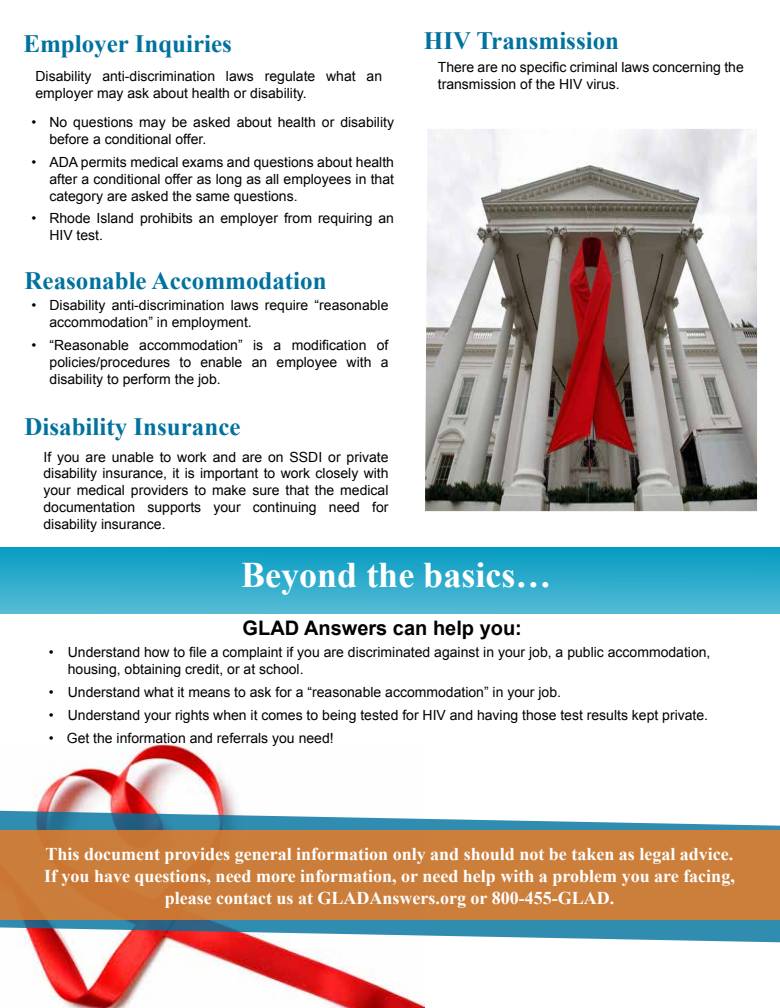
<style>
.page{position:relative;width:780px;height:1008px;background:#fff}
.page>*{position:absolute;margin:0;border:0;box-sizing:border-box;transform-origin:0 0}
.t1{font:700 36px "Times New Roman";color:#fff}
.t2{font:700 25px "Times New Roman";color:#00729e}
.t3{font:700 20px "Arial";color:#000}
.t4{font:700 18px/21.6px "Times New Roman";color:#fff;text-align:center}
.t5{font:14px/16.8px "Arial";color:#000}
</style>
<div class="page">
<img style="left:0;top:744px;width:424px;height:264px">
<div style="left:0;top:547px;width:780px;height:67px;background:linear-gradient(to bottom,#069cc2,#56bbd6)"></div>
<svg style="left:0;top:811px;width:780px;height:132px;fill:#318db0"></svg>
<div style="left:0;top:831px;width:780px;height:89px;background:#cb7e3b"></div>
<img style="left:425px;top:129px;width:332px;height:382px">
<h2 class="t2" style="left:23px;top:26px;width:210px">Employer Inquiries</h2>
<p class="t5" style="left:36px;top:68px;width:348px">Disability anti-discrimination laws regulate what an employer may ask about health or disability.</p>
<p class="t5" style="left:49px;top:114px;width:346px;text-indent:-18px">• No questions may be asked about health or disability before a conditional offer.</p>
<p class="t5" style="left:49px;top:154px;width:346px;text-align:justify;text-indent:-18px">• ADA permits medical exams and questions about health after a conditional offer as long as all employees in that category are asked the same questions.</p>
<p class="t5" style="left:49px;top:210px;width:346px;text-indent:-18px">• Rhode Island prohibits an employer from requiring an<br>HIV test.</p>
<h2 class="t2" style="left:25px;top:263px;width:304px">Reasonable Accommodation</h2>
<p class="t5" style="left:50px;top:297px;width:340px;text-indent:-18px">• Disability anti-discrimination laws require “reasonable accommodation” in employment.</p>
<p class="t5" style="left:50px;top:337px;width:340px;text-align:justify;text-indent:-18px">• “Reasonable accommodation” is a modification of policies/procedures to enable an employee with a disability to perform the job.</p>
<h2 class="t2" style="left:25px;top:409px;width:217px">Disability Insurance</h2>
<p class="t5" style="left:44px;top:448px;width:347px;text-align:justify">If you are unable to work and are on SSDI or private disability insurance, it is important to work closely with your medical providers to make sure that the medical documentation supports your continuing need for disability insurance.</p>
<h2 class="t2" style="left:424px;top:23px;width:197px">HIV Transmission</h2>
<p class="t5" style="left:438px;top:59px;width:307px">There are no specific criminal laws concerning the transmission of the HIV virus.</p>
<h1 class="t1" style="left:241px;top:551px;width:312px">Beyond the basics…</h1>
<h3 class="t3" style="left:243px;top:615px;width:281px">GLAD Answers can help you:</h3>
<p class="t5" style="left:68px;top:644px;width:644px;text-indent:-19px">• Understand how to file a complaint if you are discriminated against in your job, a public accommodation, housing, obtaining credit, or at school.</p>
<p class="t5" style="left:49px;top:684px;width:514px">• Understand what it means to ask for a “reasonable accommodation” in your job.</p>
<p class="t5" style="left:49px;top:707px;width:661px">• Understand your rights when it comes to being tested for HIV and having those test results kept private.</p>
<p class="t5" style="left:49px;top:730px;width:286px">• Get the information and referrals you need!</p>
<p class="t4" style="left:44px;top:843px;width:692px">This document provides general information only and should not be taken as legal advice.<br>If you have questions, need more information, or need help with a problem you are facing, please contact us at GLADAnswers.org or 800-455-GLAD.</p>
</div>
